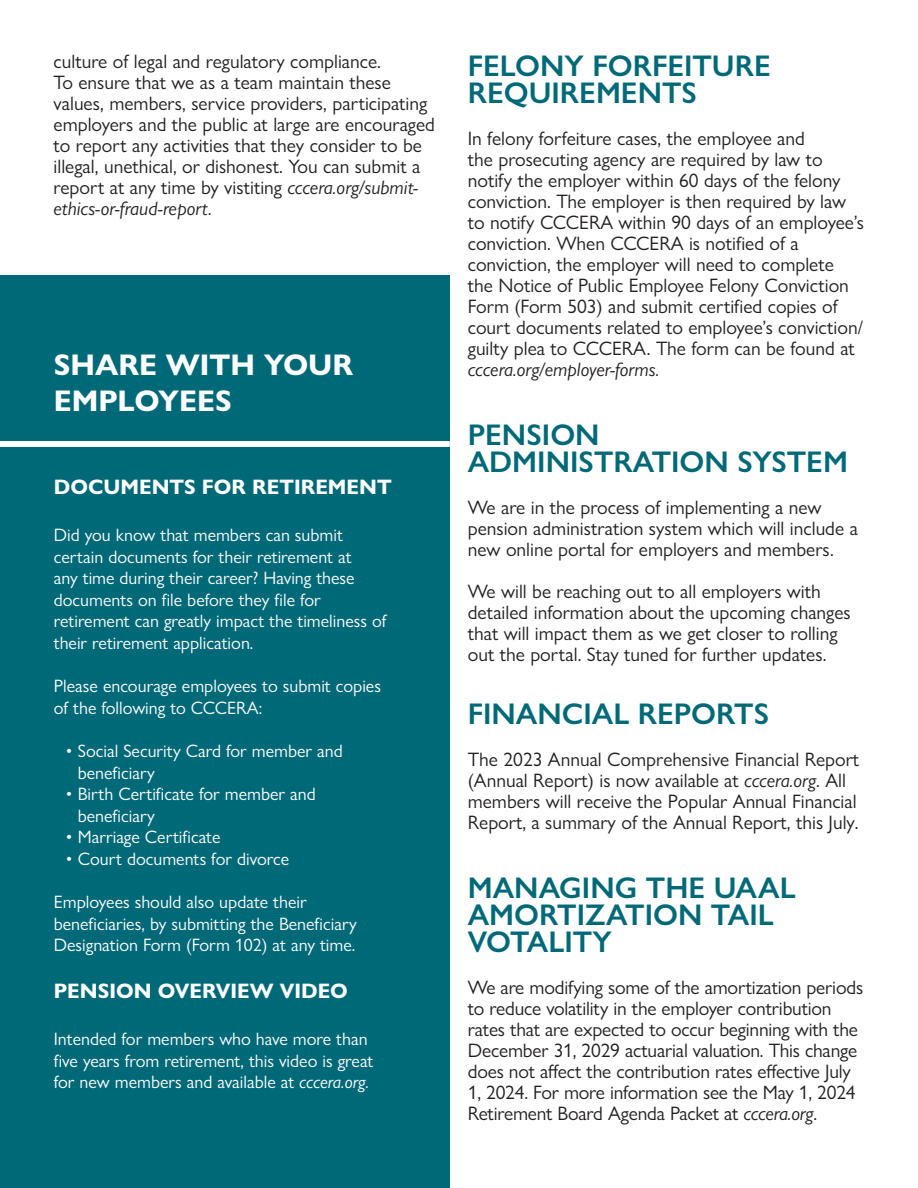
<style>
.page{position:relative;width:918px;height:1188px;background:#fff}
.page>*{position:absolute;margin:0;border:0;box-sizing:border-box;transform-origin:0 0}
.t1{font:600 30px/27px "Gill Sans Nova";color:#006978}
.t2{font:700 30px/36px "Gill Sans Nova";color:#fff}
.t3{font:700 21px "Gill Sans Nova";color:#fff}
.t4{font:19.5px/21px "Gill Sans Nova";color:#231f20}
.t5{font:18px/21.6px "Gill Sans Nova";color:#fff}
.s1{font-style:italic}
</style>
<div class="page">
<div style="left:0;top:275px;width:450px;height:913px;background:#006978"></div>
<div style="left:0;top:441px;width:450px;height:6px;background:#fff"></div>
<p class="t4" style="left:54px;top:51px;width:329px">culture of legal and regulatory compliance.</p>
<p class="t4" style="left:54px;top:72px;width:383px">To ensure that we as a team maintain these values, members, service providers, participating employers and the public at large are encouraged to report any activities that they consider to be illegal, unethical, or dishonest. You can submit a report at any time by vistiting <span class="s1">cccera.org/submit&shy;ethics-or-fraud-report.</span></p>
<p class="t2" style="left:54px;top:347px;width:301px">SHARE WITH YOUR<br>EMPLOYEES</p>
<p class="t3" style="left:54px;top:474px;width:339px">DOCUMENTS FOR RETIREMENT</p>
<p class="t5" style="left:54px;top:524px;width:334px">Did you know that members can submit certain documents for their retirement at<br>any time during their career? Having these documents on file before they file for retirement can greatly impact the timeliness of their retirement application.</p>
<p class="t5" style="left:54px;top:675px;width:329px">Please encourage employees to submit copies of the following to CCCERA:</p>
<p class="t5" style="left:78px;top:740px;width:267px;text-indent:-12px">• Social Security Card for member and beneficiary</p>
<p class="t5" style="left:78px;top:783px;width:239px;text-indent:-12px">• Birth Certificate for member and beneficiary</p>
<p class="t5" style="left:66px;top:826px;width:156px">• Marriage Certificate</p>
<p class="t5" style="left:66px;top:848px;width:225px">• Court documents for divorce</p>
<p class="t5" style="left:54px;top:891px;width:305px">Employees should also update their beneficiaries, by submitting the Beneficiary<br>Designation Form (Form 102) at any time.</p>
<p class="t3" style="left:54px;top:978px;width:296px">PENSION OVERVIEW VIDEO</p>
<p class="t5" style="left:54px;top:1028px;width:321px">Intended for members who have more than five years from retirement, this video is great for new members and available at <span class="s1">cccera.org.</span></p>
<p class="t1" style="left:468px;top:52px;width:304px">FELONY FORFEITURE<br>REQUIREMENTS</p>
<p class="t4" style="left:468px;top:128px;width:398px">In felony forfeiture cases, the employee and<br>the prosecuting agency are required by law to notify the employer within 60 days of the felony conviction. The employer is then required by law to notify CCCERA within 90 days of an employee’s conviction. When CCCERA is notified of a conviction, the employer will need to complete<br>the Notice of Public Employee Felony Conviction Form (Form 503) and submit certified copies of court documents related to employee’s conviction/ guilty plea to CCCERA. The form can be found at <span class="s1">cccera.org/employer-forms.</span></p>
<p class="t1" style="left:468px;top:421px;width:382px">PENSION<br>ADMINISTRATION SYSTEM</p>
<p class="t4" style="left:468px;top:497px;width:392px">We are in the process of implementing a new pension administration system which will include a new online portal for employers and members.</p>
<p class="t4" style="left:468px;top:581px;width:384px">We will be reaching out to all employers with detailed information about the upcoming changes that will impact them as we get closer to rolling out the portal. Stay tuned for further updates.</p>
<p class="t1" style="left:468px;top:700px;width:303px">FINANCIAL REPORTS</p>
<p class="t4" style="left:468px;top:749px;width:393px">The 2023 Annual Comprehensive Financial Report (Annual Report) is now available at <span class="s1">cccera.org</span>. All members will receive the Popular Annual Financial Report, a summary of the Annual Report, this July.</p>
<p class="t1" style="left:468px;top:874px;width:329px">MANAGING THE UAAL<br>AMORTIZATION TAIL<br>VOTALITY</p>
<p class="t4" style="left:468px;top:977px;width:397px">We are modifying some of the amortization periods to reduce volatility in the employer contribution rates that are expected to occur beginning with the December 31, 2029 actuarial valuation. This change does not affect the contribution rates effective July 1, 2024. For more information see the May 1, 2024<br>Retirement Board Agenda Packet at <span class="s1">cccera.org</span>.</p>
</div>
